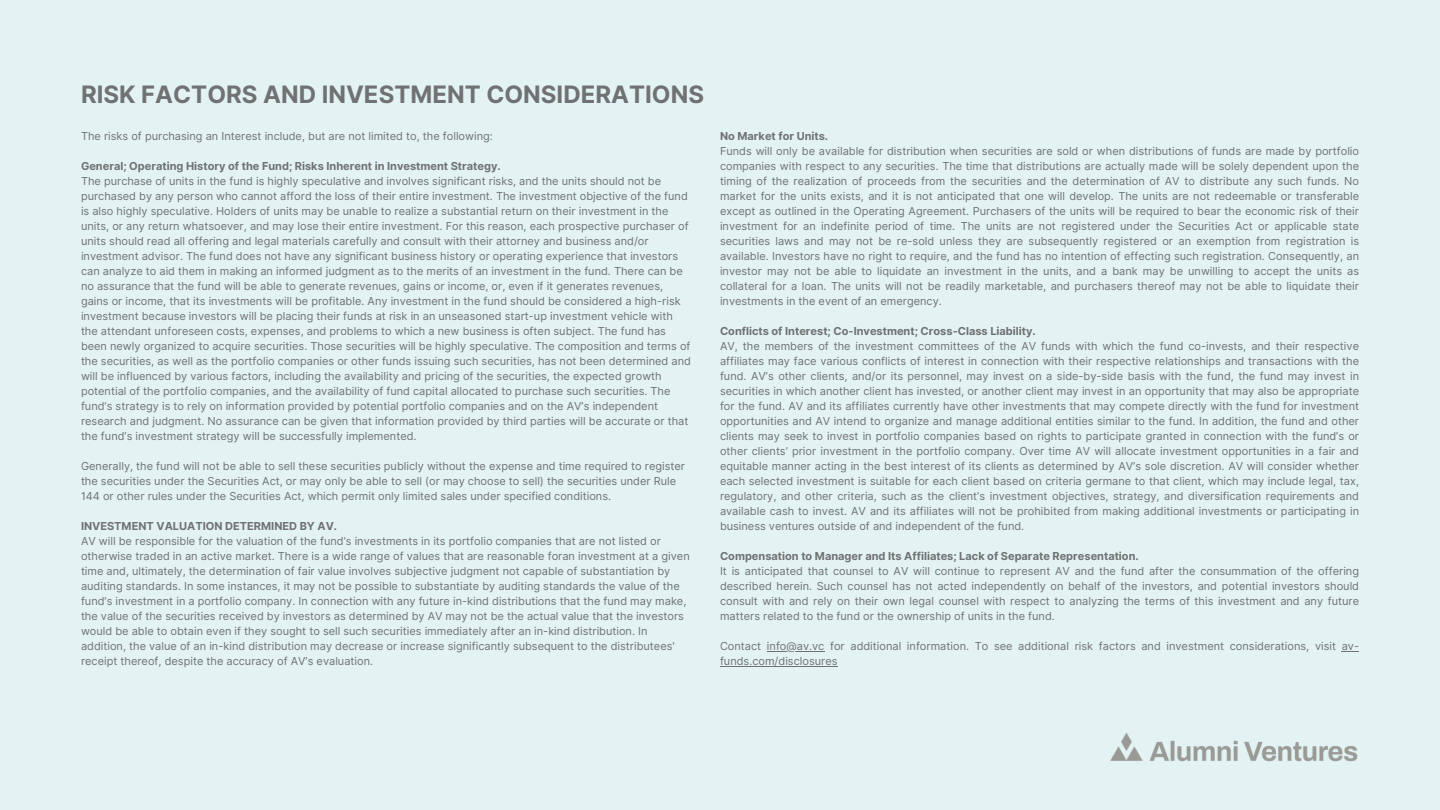
<style>
.page{position:relative;width:1440px;height:810px;background:#e3f3f3}
.page>*{position:absolute;margin:0;border:0;box-sizing:border-box;transform-origin:0 0}
.t1{font:700 24px "Inter";color:#707172}
.t2{font:11px/15px "Inter";color:#707172}
.t3{font:700 11px "Inter";color:#707172}
</style>
<div class="page">
<img style="left:1110px;top:733px;width:248px;height:29px">
<hr style="left:767px;top:651px;width:57px;height:1px;background:#707172">
<svg style="left:1342px;top:651px;width:17px;height:1px"></svg>
<hr style="left:720px;top:666px;width:118px;height:1px;background:#707172">
<h1 class="t1" style="left:81px;top:80px;width:625px">RISK FACTORS AND INVESTMENT CONSIDERATIONS</h1>
<p class="t2" style="left:81px;top:129px;width:413px">The risks of purchasing an Interest include, but are not limited to, the following:</p>
<p class="t3" style="left:81px;top:160px;width:421px">General; Operating History of the Fund; Risks Inherent in Investment Strategy.</p>
<p class="t2" style="left:81px;top:174px;width:612px">The purchase of units in the fund is highly speculative and involves significant risks, and the units should not be purchased by any person who cannot afford the loss of their entire investment. The investment objective of the fund is also highly speculative. Holders of units may be unable to realize a substantial return on their investment in the units, or any return whatsoever, and may lose their entire investment. For this reason, each prospective purchaser of units should read all offering and legal materials carefully and consult with their attorney and business and/or investment advisor. The fund does not have any significant business history or operating experience that investors can analyze to aid them in making an informed judgment as to the merits of an investment in the fund. There can be no assurance that the fund will be able to generate revenues, gains or income, or, even if it generates revenues, gains or income, that its investments will be profitable. Any investment in the fund should be considered a high-risk investment because investors will be placing their funds at risk in an unseasoned start-up investment vehicle with the attendant unforeseen costs, expenses, and problems to which a new business is often subject. The fund has been newly organized to acquire securities. Those securities will be highly speculative. The composition and terms of the securities, as well as the portfolio companies or other funds issuing such securities, has not been determined and will be influenced by various factors, including the availability and pricing of the securities, the expected growth potential of the portfolio companies, and the availability of fund capital allocated to purchase such securities. The fund’s strategy is to rely on information provided by potential portfolio companies and on the AV’s independent research and judgment. No assurance can be given that information provided by third parties will be accurate or that the fund’s investment strategy will be successfully implemented.</p>
<p class="t2" style="left:81px;top:459px;width:606px">Generally, the fund will not be able to sell these securities publicly without the expense and time required to register the securities under the Securities Act, or may only be able to sell (or may choose to sell) the securities under Rule<br>144 or other rules under the Securities Act, which permit only limited sales under specified conditions.</p>
<p class="t3" style="left:81px;top:520px;width:258px">INVESTMENT VALUATION DETERMINED BY AV.</p>
<p class="t2" style="left:81px;top:534px;width:610px">AV will be responsible for the valuation of the fund’s investments in its portfolio companies that are not listed or otherwise traded in an active market. There is a wide range of values that are reasonable foran investment at a given time and, ultimately, the determination of fair value involves subjective judgment not capable of substantiation by auditing standards. In some instances, it may not be possible to substantiate by auditing standards the value of the fund’s investment in a portfolio company. In connection with any future in-kind distributions that the fund may make, the value of the securities received by investors as determined by AV may not be the actual value that the investors would be able to obtain even if they sought to sell such securities immediately after an in-kind distribution. In addition, the value of an in-kind distribution may decrease or increase significantly subsequent to the distributees' receipt thereof, despite the accuracy of AV’s evaluation.</p>
<p class="t3" style="left:720px;top:130px;width:110px">No Market for Units.</p>
<p class="t2" style="left:720px;top:144px;width:641px;text-align:justify">Funds will only be available for distribution when securities are sold or when distributions of funds are made by portfolio companies with respect to any securities. The time that distributions are actually made will be solely dependent upon the timing of the realization of proceeds from the securities and the determination of AV to distribute any such funds. No market for the units exists, and it is not anticipated that one will develop. The units are not redeemable or transferable except as outlined in the Operating Agreement. Purchasers of the units will be required to bear the economic risk of their investment for an indefinite period of time. The units are not registered under the Securities Act or applicable state securities laws and may not be re-sold unless they are subsequently registered or an exemption from registration is available. Investors have no right to require, and the fund has no intention of effecting such registration. Consequently, an investor may not be able to liquidate an investment in the units, and a bank may be unwilling to accept the units as collateral for a loan. The units will not be readily marketable, and purchasers thereof may not be able to liquidate their investments in the event of an emergency.</p>
<p class="t3" style="left:720px;top:325px;width:317px">Conflicts of Interest; Co-Investment; Cross-Class Liability.</p>
<p class="t2" style="left:720px;top:339px;width:641px;text-align:justify">AV, the members of the investment committees of the AV funds with which the fund co-invests, and their respective affiliates may face various conflicts of interest in connection with their respective relationships and transactions with the fund. AV’s other clients, and/or its personnel, may invest on a side-by-side basis with the fund, the fund may invest in securities in which another client has invested, or another client may invest in an opportunity that may also be appropriate for the fund. AV and its affiliates currently have other investments that may compete directly with the fund for investment opportunities and AV intend to organize and manage additional entities similar to the fund. In addition, the fund and other clients may seek to invest in portfolio companies based on rights to participate granted in connection with the fund’s or other clients’ prior investment in the portfolio company. Over time AV will allocate investment opportunities in a fair and equitable manner acting in the best interest of its clients as determined by AV’s sole discretion. AV will consider whether each selected investment is suitable for each client based on criteria germane to that client, which may include legal, tax, regulatory, and other criteria, such as the client’s investment objectives, strategy, and diversification requirements and available cash to invest. AV and its affiliates will not be prohibited from making additional investments or participating in business ventures outside of and independent of the fund.</p>
<p class="t3" style="left:720px;top:550px;width:420px">Compensation to Manager and Its Affiliates; Lack of Separate Representation.</p>
<p class="t2" style="left:720px;top:564px;width:641px;text-align:justify">It is anticipated that counsel to AV will continue to represent AV and the fund after the consummation of the offering described herein. Such counsel has not acted independently on behalf of the investors, and potential investors should consult with and rely on their own legal counsel with respect to analyzing the terms of this investment and any future matters related to the fund or the ownership of units in the fund.</p>
<p class="t2" style="left:720px;top:639px;width:641px">Contact info@av.vc for additional information. To see additional risk factors and investment considerations, visit av&shy;funds.com/disclosures</p>
</div>
